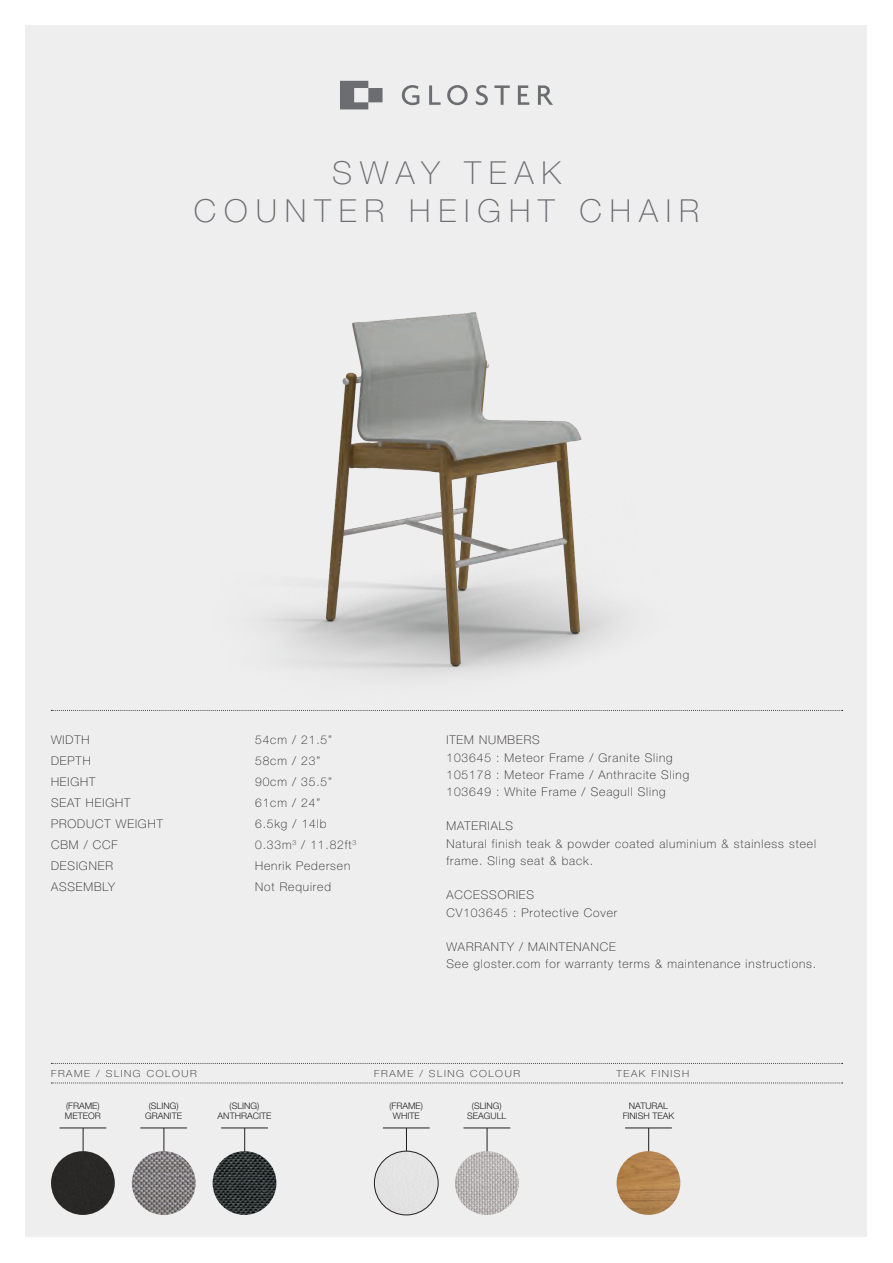
<style>
.page{position:relative;width:893px;height:1263px;background:#fff}
.page>*{position:absolute;margin:0;border:0;box-sizing:border-box;transform-origin:0 0}
.t1{font:100 31.8px "Helvetica Neue LT Pro";letter-spacing:.25em;color:#6c6d70}
.t2{font:100 12px/17.2px "Helvetica Neue LT Pro";letter-spacing:.075em;color:#231f20}
.t3{font:100 9.75px "Helvetica Neue LT Pro";letter-spacing:.15em;color:#231f20;scale:1.08 1}
.t4{font:300 9px/10.8px "Helvetica Neue LT Pro";color:#231f20;text-align:center}
</style>
<div class="page">
<div style="left:26px;top:26px;width:841px;height:1211px;background:#eeeeef"></div>
<svg style="left:51px;top:1083px;width:792px;height:1px"></svg>
<svg style="left:51px;top:1063px;width:792px;height:1px"></svg>
<svg style="left:340px;top:81px;width:213px;height:28px"></svg>
<img style="left:263px;top:313px;width:357px;height:362px">
<svg style="left:51px;top:710px;width:792px;height:1px"></svg>
<hr style="left:463px;top:1128px;width:47px;height:1px;background:#231f20">
<svg style="left:487px;top:1128px;width:1px;height:23px"></svg>
<img style="left:455px;top:1151px;width:64px;height:64px;border-radius:32px">
<hr style="left:383px;top:1128px;width:47px;height:1px;background:#231f20">
<svg style="left:406px;top:1129px;width:1px;height:22px"></svg>
<div style="left:374px;top:1151px;width:64px;height:64px;background:#e3e3e3;border-radius:32px"></div>
<div style="left:374px;top:1151px;width:64px;height:64px;border:1px solid #231f20;border-radius:50%"></div>
<hr style="left:60px;top:1128px;width:46px;height:1px;background:#231f20">
<svg style="left:83px;top:1128px;width:1px;height:23px"></svg>
<div style="left:51px;top:1151px;width:64px;height:64px;background:#292827;border-radius:32px"></div>
<hr style="left:140px;top:1128px;width:47px;height:1px;background:#231f20">
<svg style="left:164px;top:1128px;width:1px;height:23px"></svg>
<img style="left:132px;top:1151px;width:64px;height:64px;border-radius:32px">
<hr style="left:221px;top:1128px;width:47px;height:1px;background:#231f20">
<svg style="left:244px;top:1128px;width:1px;height:23px"></svg>
<img style="left:213px;top:1151px;width:63px;height:64px;border-radius:32px">
<hr style="left:625px;top:1128px;width:47px;height:1px;background:#231f20">
<svg style="left:648px;top:1128px;width:1px;height:23px"></svg>
<img style="left:617px;top:1151px;width:63px;height:64px;border-radius:32px">
<p class="t1" style="left:332px;top:154px;width:230px">SWAY TEAK</p>
<p class="t1" style="left:194px;top:192px;width:507px">COUNTER HEIGHT CHAIR</p>
<p class="t2" style="left:51px;top:731px;width:40px">WIDTH</p>
<p class="t2" style="left:51px;top:752px;width:41px">DEPTH</p>
<p class="t2" style="left:51px;top:773px;width:46px">HEIGHT</p>
<p class="t2" style="left:51px;top:794px;width:81px">SEAT HEIGHT</p>
<p class="t2" style="left:51px;top:815px;width:113px">PRODUCT WEIGHT</p>
<p class="t2" style="left:51px;top:836px;width:68px">CBM / CCF</p>
<p class="t2" style="left:51px;top:857px;width:63px">DESIGNER</p>
<p class="t2" style="left:51px;top:878px;width:66px">ASSEMBLY</p>
<p class="t2" style="left:255px;top:731px;width:78px">54cm / 21.5”</p>
<p class="t2" style="left:255px;top:752px;width:67px">58cm / 23”</p>
<p class="t2" style="left:255px;top:773px;width:78px">90cm / 35.5”</p>
<p class="t2" style="left:255px;top:794px;width:67px">61cm / 24”</p>
<p class="t2" style="left:255px;top:815px;width:73px">6.5kg / 14lb</p>
<p class="t2" style="left:255px;top:836px;width:103px">0.33m<sup>3</sup> / 11.82ft<sup>3</sup></p>
<p class="t2" style="left:255px;top:857px;width:97px">Henrik Pedersen</p>
<p class="t2" style="left:255px;top:878px;width:77px">Not Required</p>
<p class="t2" style="left:446px;top:731px;width:95px">ITEM NUMBERS</p>
<p class="t2" style="left:446px;top:748px;width:228px">103645 : Meteor Frame / Granite Sling</p>
<p class="t2" style="left:446px;top:766px;width:244px">105178 : Meteor Frame / Anthracite Sling</p>
<p class="t2" style="left:446px;top:783px;width:221px">103649 : White Frame / Seagull Sling</p>
<p class="t2" style="left:446px;top:817px;width:68px">MATERIALS</p>
<p class="t2" style="left:446px;top:835px;width:371px">Natural finish teak &amp; powder coated aluminium &amp; stainless steel frame. Sling seat &amp; back.</p>
<p class="t2" style="left:446px;top:886px;width:89px">ACCESSORIES</p>
<p class="t2" style="left:446px;top:904px;width:172px">CV103645 : Protective Cover</p>
<p class="t2" style="left:446px;top:938px;width:171px">WARRANTY / MAINTENANCE</p>
<p class="t2" style="left:446px;top:955px;width:371px">See gloster.com for warranty terms &amp; maintenance instructions.</p>
<p class="t3" style="left:51px;top:1067px;width:136px">FRAME / SLING COLOUR</p>
<p class="t4" style="left:66px;top:1100px;width:35px">(FRAME)</p>
<p class="t4" style="left:65px;top:1111px;width:37px">METEOR</p>
<p class="t4" style="left:149px;top:1100px;width:31px">(SLING)</p>
<p class="t4" style="left:145px;top:1111px;width:39px">GRANITE</p>
<p class="t3" style="left:374px;top:1067px;width:136px">FRAME / SLING COLOUR</p>
<p class="t4" style="left:472px;top:1100px;width:31px">(SLING)</p>
<p class="t4" style="left:467px;top:1111px;width:41px">SEAGULL</p>
<p class="t3" style="left:617px;top:1067px;width:69px">TEAK FINISH</p>
<p class="t4" style="left:230px;top:1100px;width:31px">(SLING)</p>
<p class="t4" style="left:218px;top:1111px;width:55px">ANTHRACITE</p>
<p class="t4" style="left:623px;top:1100px;width:53px">NATURAL<br>FINISH TEAK</p>
<p class="t4" style="left:389px;top:1100px;width:35px">(FRAME)<br>WHITE</p>
</div>
